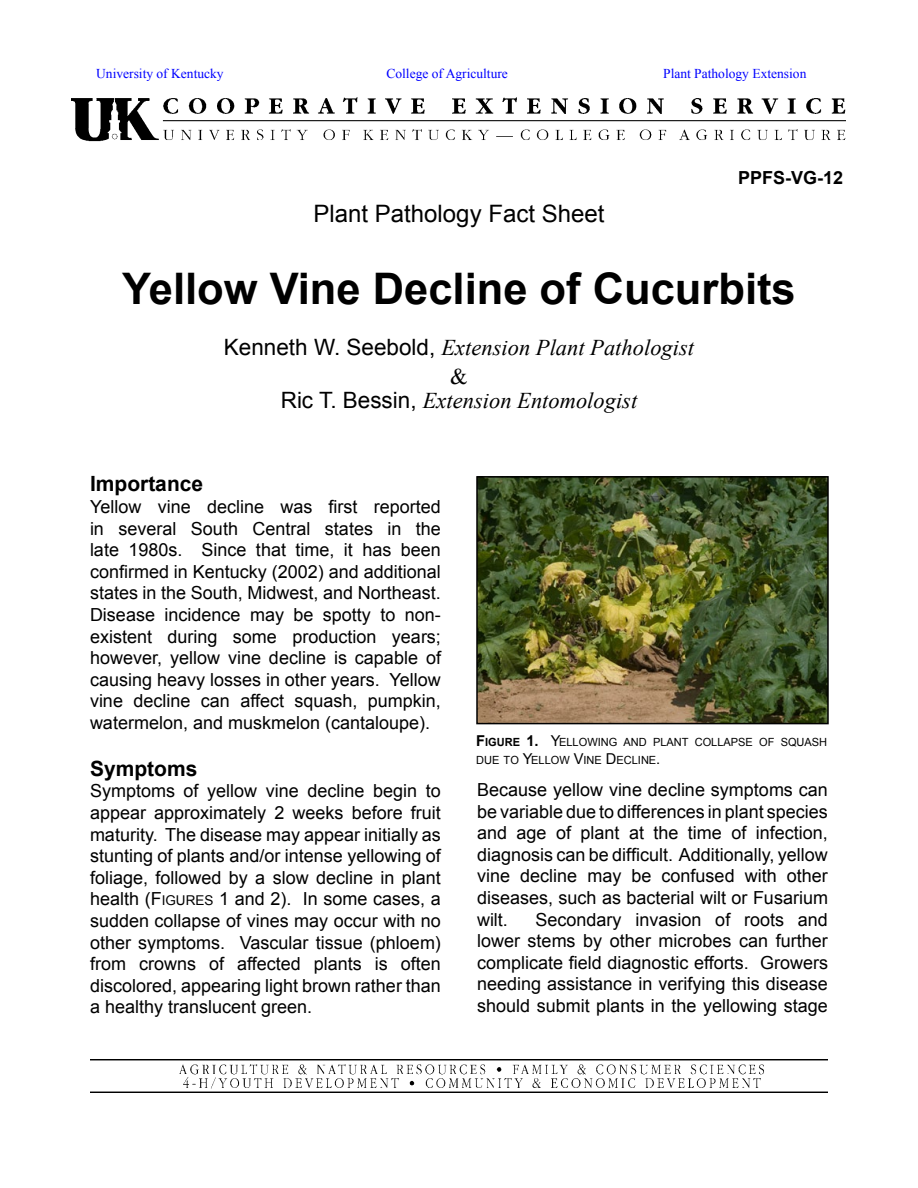
<style>
.page{position:relative;width:918px;height:1188px;background:#fff}
.page>*{position:absolute;margin:0;border:0;box-sizing:border-box;transform-origin:0 0}
.t1{font:700 43.5px "Arial";color:#000}
.t2{font:24px "Arial";color:#000}
.t3{font:italic 22.5px "Times New Roman";color:#000}
.t4{font:22.5px "Times New Roman";color:#000}
.t5{font:700 21px "Arial";color:#000}
.t6{font:18px/21.6px "Arial";color:#000;text-align:justify}
.t7{font:700 18px "Arial";color:#000}
.t8{font:13.5px "Times New Roman";color:#00f}
.t9{font:11.25px/18px "Arial";color:#000}
.s1{font-family:"Arial";font-style:normal}
.s2{font-style:inherit}
.s3{font-size:13.5px}
.s4{font-weight:700;font-size:15px}
.s5{font-weight:700}
.s6{font-size:15px}
</style>
<div class="page">
<img style="left:71px;top:97px;width:774px;height:45px">
<img style="left:90px;top:1059px;width:738px;height:33px">
<img style="left:479px;top:479px;width:347px;height:242px">
<div style="left:476px;top:476px;width:353px;height:248px;border:2px solid #000"></div>
<p class="t8" style="left:96px;top:64px;width:129px">University of Kentucky</p>
<p class="t8" style="left:386px;top:64px;width:123px">College of Agriculture</p>
<p class="t8" style="left:663px;top:64px;width:145px">Plant Pathology Extension</p>
<h2 class="t2" style="left:314px;top:198px;width:292px">Plant Pathology Fact Sheet</h2>
<p class="t7" style="left:738px;top:166px;width:107px">PPFS-VG-12</p>
<h1 class="t1" style="left:122px;top:260px;width:675px">Yellow Vine Decline of Cucurbits</h1>
<p class="t3" style="left:224px;top:332px;width:472px"><span class="s1">Kenneth W. Seebold,</span> Extension Plant Pathologist</p>
<p class="t4" style="left:450px;top:361px;width:19px">&amp;</p>
<p class="t3" style="left:281px;top:385px;width:358px"><span class="s1">Ric T. Bessin,</span> Extension Entomologist</p>
<p class="t5" style="left:90px;top:470px;width:115px">Importance</p>
<p class="t6" style="left:90px;top:496px;width:353px">Yellow vine decline was first reported in several South Central states in the late 1980s. Since that time, it has been confirmed in Kentucky (2002) and additional states in the South, Midwest, and Northeast.<br>Disease incidence may be spotty to non&shy;existent during some production years; however, yellow vine decline is capable of causing heavy losses in other years. Yellow vine decline can affect squash, pumpkin, watermelon, and muskmelon (cantaloupe).</p>
<p class="t5" style="left:90px;top:754px;width:109px">Symptoms</p>
<p class="t6" style="left:90px;top:780px;width:352px">Symptoms of yellow vine decline begin to appear approximately 2 weeks before fruit maturity. The disease may appear initially as stunting of plants and/or intense yellowing of foliage, followed by a slow decline in plant health (<span class="s2">F</span><span class="s3">IGURES</span> 1 and 2). In some cases, a sudden collapse of vines may occur with no other symptoms. Vascular tissue (phloem) from crowns of affected plants is often discolored, appearing light brown rather than a healthy translucent green.</p>
<p class="t6" style="left:477px;top:779px;width:353px">Because yellow vine decline symptoms can be variable due to differences in plant species and age of plant at the time of infection, diagnosis can be difficult. Additionally, yellow vine decline may be confused with other diseases, such as bacterial wilt or Fusarium wilt.</p>
<p class="t9" style="left:476px;top:733px;width:352px"><span class="s4">F</span><span class="s5">IGURE</span> <span class="s4">1.</span> <span class="s6">Y</span>ELLOWING AND PLANT COLLAPSE OF SQUASH<br>DUE TO <span class="s6">Y</span>ELLOW <span class="s6">V</span>INE <span class="s6">D</span>ECLINE<span class="s6">.</span></p>
<p class="t6" style="left:477px;top:909px;width:352px;text-indent:59px">Secondary invasion of roots and lower stems by other microbes can further complicate field diagnostic efforts. Growers needing assistance in verifying this disease should submit plants in the yellowing stage</p>
</div>
